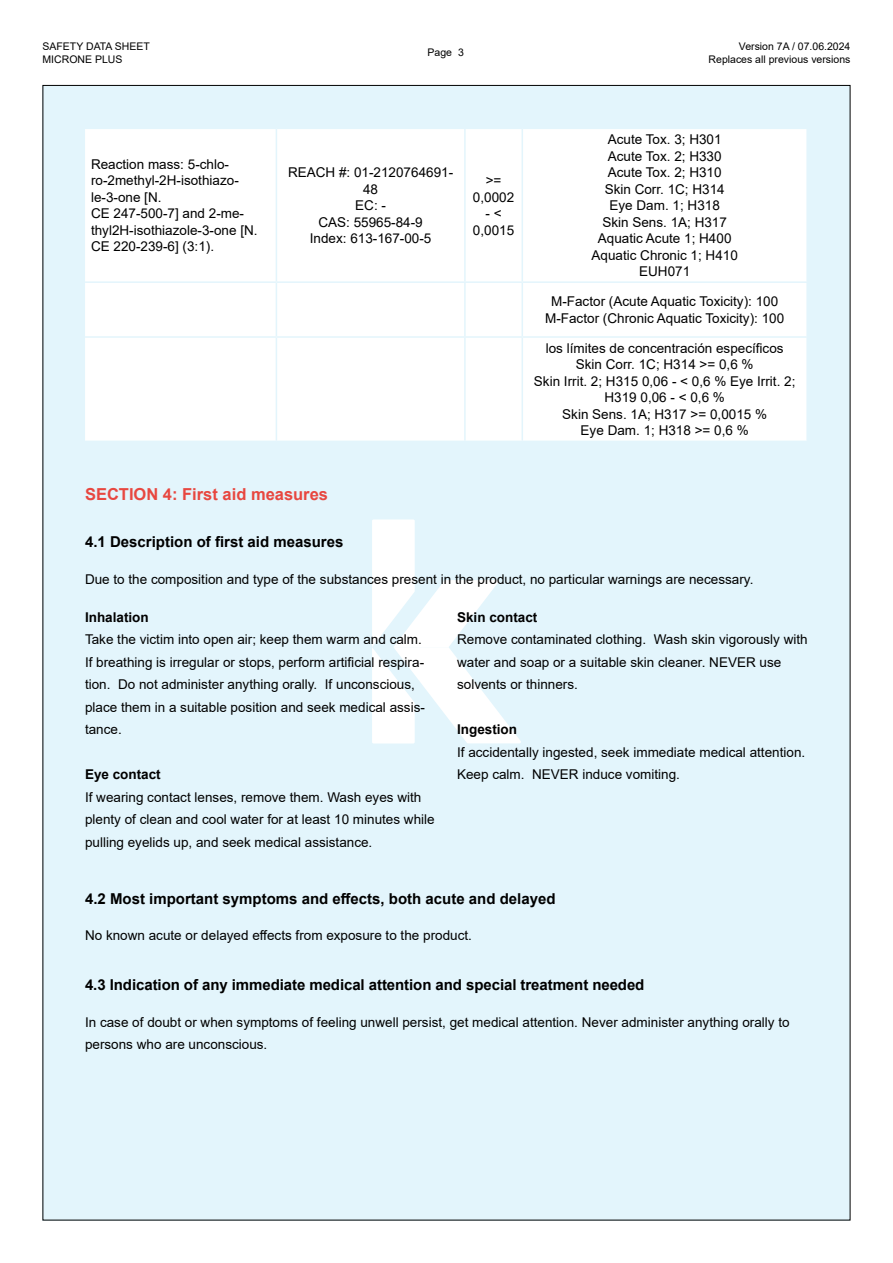
<style>
.page{position:relative;width:893px;height:1263px;background:#fff}
.page>*{position:absolute;margin:0;border:0;box-sizing:border-box;transform-origin:0 0}
.t1{font:700 16.5px "Arial";color:#e84740}
.t2{font:700 15px "Arial";color:#000}
.t3{font:13.5px/16.5px "Arial";color:#000}
.t4{font:700 13.5px "Arial";color:#000}
.t5{font:10.5px/12.6px "Arial";color:#000}
</style>
<div class="page">
<div style="left:43px;top:85px;width:807px;height:1135px;background:#e3f5fc"></div>
<svg style="left:372px;top:519px;width:149px;height:224px"></svg>
<div style="left:85px;top:129px;width:721px;height:312px;background:#fff"></div>
<hr style="left:276px;top:129px;width:1px;height:152px;background:#e3f5fc">
<hr style="left:464px;top:129px;width:2px;height:152px;background:#e3f5fc">
<hr style="left:521px;top:129px;width:2px;height:152px;background:#e3f5fc">
<hr style="left:276px;top:283px;width:1px;height:53px;background:#e3f5fc">
<hr style="left:464px;top:283px;width:2px;height:53px;background:#e3f5fc">
<hr style="left:521px;top:283px;width:2px;height:53px;background:#e3f5fc">
<hr style="left:276px;top:338px;width:1px;height:103px;background:#e3f5fc">
<hr style="left:464px;top:338px;width:2px;height:103px;background:#e3f5fc">
<hr style="left:521px;top:338px;width:2px;height:103px;background:#e3f5fc">
<hr style="left:85px;top:281px;width:191px;height:2px;background:#e3f5fc">
<hr style="left:276px;top:281px;width:189px;height:2px;background:#e3f5fc">
<hr style="left:465px;top:281px;width:57px;height:2px;background:#e3f5fc">
<hr style="left:522px;top:281px;width:286px;height:2px;background:#e3f5fc">
<hr style="left:85px;top:336px;width:191px;height:2px;background:#e3f5fc">
<hr style="left:276px;top:336px;width:189px;height:2px;background:#e3f5fc">
<hr style="left:465px;top:336px;width:57px;height:2px;background:#e3f5fc">
<hr style="left:522px;top:336px;width:286px;height:2px;background:#e3f5fc">
<p class="t5" style="left:43px;top:40px;width:109px">SAFETY DATA SHEET<br>MICRONE PLUS</p>
<p class="t5" style="left:709px;top:40px;width:143px;text-align:right">Version 7A / 07.06.2024<br>Replaces all previous versions</p>
<p class="t5" style="left:428px;top:46px;width:38px">Page 3</p>
<p class="t3" style="left:91px;top:156px;width:168px">Reaction mass: 5-chlo&shy;ro-2methyl-2H-isothiazo&shy;le-3-one [N.<br>CE 247-500-7] and 2-me&shy;thyl2H-isothiazole-3-one [N.<br>CE 220-239-6] (3:1).</p>
<p class="t3" style="left:288px;top:164px;width:167px;text-align:center">REACH #: 01-2120764691-<br>48<br>EC: -<br>CAS: 55965-84-9<br>Index: 613-167-00-5</p>
<p class="t3" style="left:473px;top:172px;width:43px;text-align:center">&gt;=<br>0,0002</p>
<p class="t3" style="left:473px;top:205px;width:43px;text-align:center">- &lt;<br>0,0015</p>
<p class="t1" style="left:85px;top:482px;width:244px">SECTION 4: First aid measures</p>
<p class="t2" style="left:85px;top:531px;width:260px">4.1 Description of first aid measures</p>
<p class="t3" style="left:591px;top:131px;width:148px;text-align:center">Acute Tox. 3; H301<br>Acute Tox. 2; H330<br>Acute Tox. 2; H310<br>Skin Corr. 1C; H314<br>Eye Dam. 1; H318<br>Skin Sens. 1A; H317<br>Aquatic Acute 1; H400<br>Aquatic Chronic 1; H410<br>EUH071</p>
<p class="t3" style="left:545px;top:293px;width:241px;text-align:center">M-Factor (Acute Aquatic Toxicity): 100<br>M-Factor (Chronic Aquatic Toxicity): 100</p>
<p class="t3" style="left:534px;top:340px;width:263px;text-align:center">los límites de concentración específicos<br>Skin Corr. 1C; H314 &gt;= 0,6 %<br>Skin Irrit. 2; H315 0,06 - &lt; 0,6 % Eye Irrit. 2;<br>H319 0,06 - &lt; 0,6 %<br>Skin Sens. 1A; H317 &gt;= 0,0015 %<br>Eye Dam. 1; H318 &gt;= 0,6 %</p>
<p class="t3" style="left:85px;top:571px;width:670px">Due to the composition and type of the substances present in the product, no particular warnings are necessary.</p>
<p class="t4" style="left:85px;top:607px;width:65px">Inhalation</p>
<p class="t3" style="left:85px;top:628px;width:341px;line-height:22.5px">Take the victim into open air; keep them warm and calm.<br>If breathing is irregular or stops, perform artificial respira&shy;tion. Do not administer anything orally. If unconscious, place them in a suitable position and seek medical assis&shy;tance.</p>
<p class="t4" style="left:85px;top:765px;width:77px">Eye contact</p>
<p class="t3" style="left:85px;top:786px;width:351px;line-height:22.5px">If wearing contact lenses, remove them. Wash eyes with plenty of clean and cool water for at least 10 minutes while pulling eyelids up, and seek medical assistance.</p>
<p class="t4" style="left:457px;top:607px;width:82px">Skin contact</p>
<p class="t3" style="left:457px;top:628px;width:352px;line-height:22.5px">Remove contaminated clothing. Wash skin vigorously with water and soap or a suitable skin cleaner. NEVER use solvents or thinners.</p>
<p class="t4" style="left:457px;top:720px;width:62px">Ingestion</p>
<p class="t3" style="left:457px;top:741px;width:350px;line-height:22.5px">If accidentally ingested, seek immediate medical attention.<br>Keep calm. NEVER induce vomiting.</p>
<p class="t2" style="left:85px;top:888px;width:472px">4.2 Most important symptoms and effects, both acute and delayed</p>
<p class="t3" style="left:85px;top:927px;width:388px">No known acute or delayed effects from exposure to the product.</p>
<p class="t2" style="left:85px;top:974px;width:561px">4.3 Indication of any immediate medical attention and special treatment needed</p>
<p class="t3" style="left:85px;top:1011px;width:706px;line-height:22.5px">In case of doubt or when symptoms of feeling unwell persist, get medical attention. Never administer anything orally to persons who are unconscious.</p>
</div>
